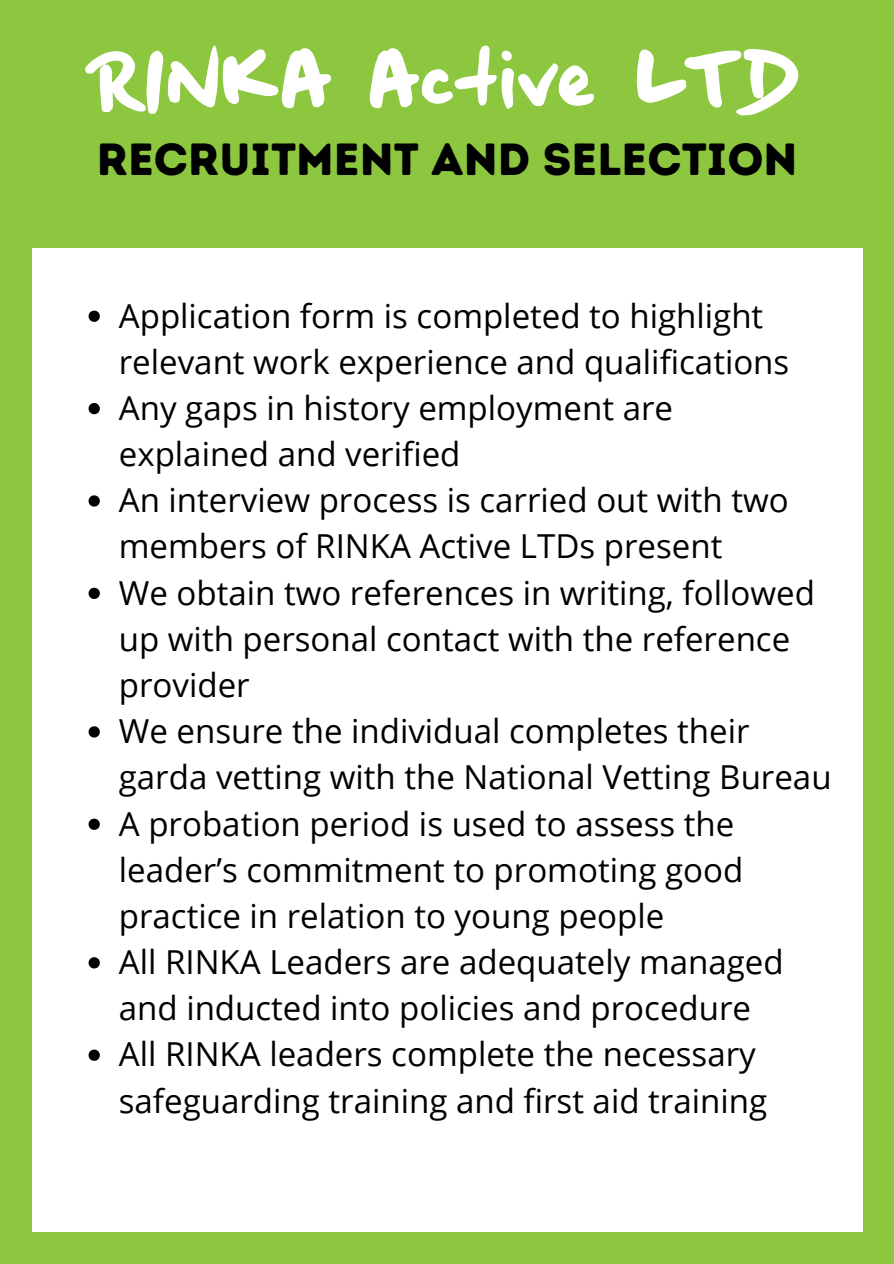
<style>
.page{position:relative;width:894px;height:1264px;background:#fff}
.page>*{position:absolute;margin:0;border:0;box-sizing:border-box;transform-origin:0 0}
.t1{font:90.6px "Boxing Wizards";color:#fff}
.t2{font:45px "Intro Rust Base";color:#000}
.t3{font:33px/46.2px "Open Sans";color:#000}
</style>
<div class="page">
<div style="left:0;top:0;width:893px;height:1263px;background:#8dc63f"></div>
<div style="left:32px;top:248px;width:830px;height:983px;background:#fff"></div>
<svg style="left:88px;top:310px;width:12px;height:12px"></svg>
<svg style="left:88px;top:403px;width:12px;height:11px"></svg>
<svg style="left:88px;top:495px;width:12px;height:11px"></svg>
<svg style="left:88px;top:587px;width:12px;height:12px"></svg>
<svg style="left:88px;top:726px;width:12px;height:11px"></svg>
<svg style="left:88px;top:818px;width:12px;height:12px"></svg>
<svg style="left:88px;top:957px;width:12px;height:11px"></svg>
<svg style="left:88px;top:1049px;width:12px;height:11px"></svg>
<p class="t1" style="left:91px;top:20px;width:709px">RINKA Active LTD</p>
<p class="t2" style="left:97px;top:132px;width:702px">RECRUITMENT AND SELECTION</p>
<p class="t3" style="left:119px;top:291px;width:671px">Application form is completed to highlight relevant work experience and qualifications</p>
<p class="t3" style="left:119px;top:384px;width:555px">Any gaps in history employment are explained and verified</p>
<p class="t3" style="left:119px;top:476px;width:671px">An interview process is carried out with two members of RINKA Active LTDs present</p>
<p class="t3" style="left:119px;top:568px;width:697px">We obtain two references in writing, followed up with personal contact with the reference provider</p>
<p class="t3" style="left:119px;top:707px;width:714px">We ensure the individual completes their garda vetting with the National Vetting Bureau</p>
<p class="t3" style="left:119px;top:799px;width:625px">A probation period is used to assess the leader’s commitment to promoting good practice in relation to young people</p>
<p class="t3" style="left:119px;top:938px;width:666px">All RINKA Leaders are adequately managed and inducted into policies and procedure</p>
<p class="t3" style="left:119px;top:1030px;width:649px">All RINKA leaders complete the necessary safeguarding training and first aid training</p>
</div>
